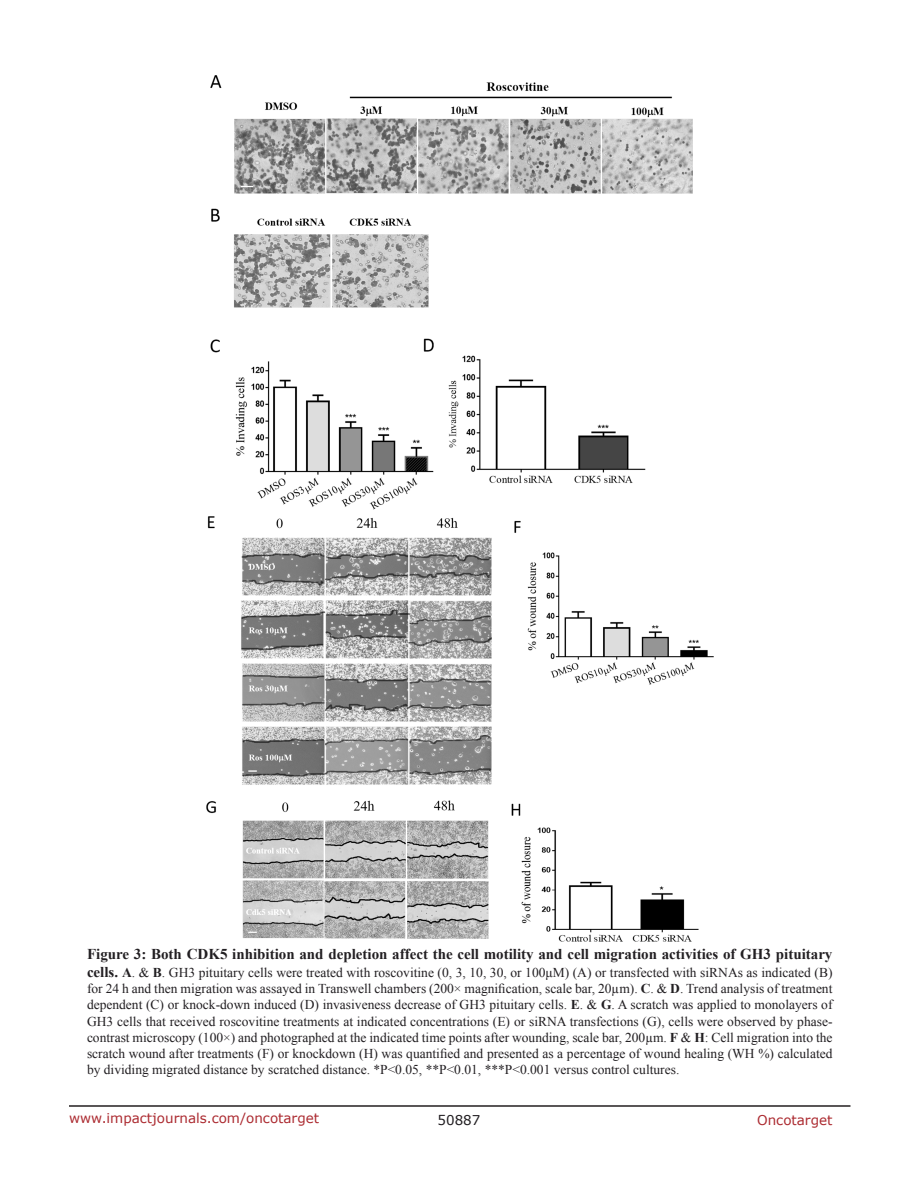
<style>
.page{position:relative;width:918px;height:1188px;background:#fff}
.page>*{position:absolute;margin:0;border:0;box-sizing:border-box;transform-origin:0 0}
.t1{font:700 15px "Times New Roman";color:#221f22}
.t2{font:13.5px/16.2px "Times New Roman";color:#221f22;text-align:justify}
.t3{font:13.5px "Verdana";color:#ac2b31}
.t4{font:13.5px "Verdana";color:#221f22}
.s1{font-weight:700;font-size:15px}
.s2{font-weight:700}
</style>
<div class="page">
<hr style="left:69px;top:1105px;width:781px;height:2px;background:#231f20">
<img style="left:206px;top:517px;width:508px;height:424px">
<img style="left:210px;top:75px;width:482px;height:434px">
<p class="t1" style="left:87px;top:944px;width:747px">Figure 3: Both CDK5 inhibition and depletion affect the cell motility and cell migration activities of GH3 pituitary</p>
<p class="t2" style="left:87px;top:964px;width:747px"><span class="s1">cells.</span> <span class="s2">A</span>. &amp; <span class="s2">B</span>. GH3 pituitary cells were treated with roscovitine (0, 3, 10, 30, or 100μM) (A) or transfected with siRNAs as indicated (B) for 24 h and then migration was assayed in Transwell chambers (200× magnification, scale bar, 20µm). <span class="s2">C</span>. &amp; <span class="s2">D</span>. Trend analysis of treatment dependent (C) or knock-down induced (D) invasiveness decrease of GH3 pituitary cells. <span class="s2">E</span>. &amp; <span class="s2">G</span>. A scratch was applied to monolayers of GH3 cells that received roscovitine treatments at indicated concentrations (E) or siRNA transfections (G), cells were observed by phase&shy;contrast microscopy (100×) and photographed at the indicated time points after wounding, scale bar, 200µm. <span class="s2">F</span> &amp; <span class="s2">H</span>: Cell migration into the scratch wound after treatments (F) or knockdown (H) was quantified and presented as a percentage of wound healing (WH %) calculated by dividing migrated distance by scratched distance. *P&lt;0.05, **P&lt;0.01, ***P&lt;0.001 versus control cultures.</p>
<p class="t3" style="left:69px;top:1109px;width:252px">www.impactjournals.com/oncotarget</p>
<p class="t4" style="left:438px;top:1111px;width:44px">50887</p>
<p class="t3" style="left:757px;top:1111px;width:77px">Oncotarget</p>
</div>
